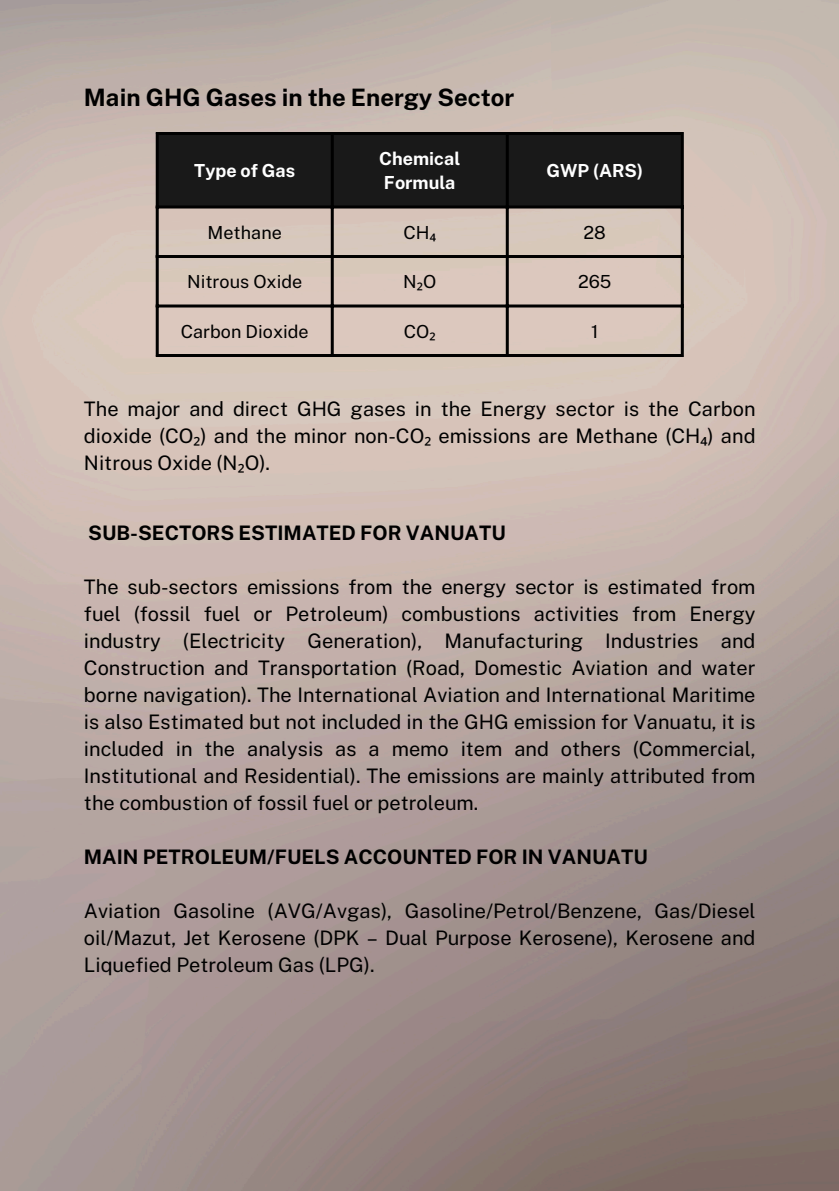
<style>
.page{position:relative;width:839px;height:1191px;background:#fff}
.page>*{position:absolute;margin:0;border:0;box-sizing:border-box;transform-origin:0 0}
.t1{font:700 24px "Public Sans";color:#000}
.t2{font:20px/27px "Public Sans";color:#000;text-align:justify}
.t3{font:700 20px "Public Sans";color:#000}
.t4{font:18px "Public Sans";color:#000}
.t5{font:700 18px/24px "Public Sans";color:#fff}
.s1{font-family:"Noto Sans"}
</style>
<div class="page">
<img style="left:0;top:0;width:838px;height:1191px">
<div style="left:159px;top:135px;width:521px;height:71px;background:#191919"></div>
<hr style="left:156px;top:135px;width:3px;height:219px;background:#000">
<hr style="left:331px;top:135px;width:3px;height:219px;background:#000">
<hr style="left:505px;top:135px;width:3px;height:219px;background:#000">
<hr style="left:680px;top:135px;width:3px;height:219px;background:#000">
<hr style="left:156px;top:132px;width:527px;height:3px;background:#000">
<hr style="left:156px;top:206px;width:527px;height:3px;background:#000">
<hr style="left:156px;top:255px;width:527px;height:3px;background:#000">
<hr style="left:156px;top:305px;width:527px;height:3px;background:#000">
<hr style="left:156px;top:354px;width:527px;height:3px;background:#000">
<p class="t1" style="left:84px;top:83px;width:432px">Main GHG Gases in the Energy Sector</p>
<h1 class="t5" style="left:194px;top:158px;width:102px">Type of Gas</h1>
<p class="t5" style="left:379px;top:146px;width:82px">Chemical<br>Formula</p>
<p class="t5" style="left:546px;top:158px;width:98px">GWP (ARS)</p>
<p class="t4" style="left:207px;top:221px;width:76px">Methane</p>
<p class="t4" style="left:403px;top:221px;width:34px">CH<span class="s1">₄</span></p>
<p class="t4" style="left:583px;top:221px;width:24px">28</p>
<p class="t4" style="left:187px;top:271px;width:117px">Nitrous Oxide</p>
<p class="t4" style="left:403px;top:271px;width:35px">N<span class="s1">₂</span>O</p>
<p class="t4" style="left:578px;top:271px;width:35px">265</p>
<p class="t4" style="left:181px;top:320px;width:129px">Carbon Dioxide</p>
<p class="t4" style="left:404px;top:320px;width:33px">CO<span class="s1">₂</span></p>
<p class="t4" style="left:591px;top:320px;width:9px">1</p>
<p class="t2" style="left:84px;top:395px;width:673px">The major and direct GHG gases in the Energy sector is the Carbon dioxide (CO<span class="s1">₂</span>) and the minor non-CO<span class="s1">₂</span> emissions are Methane (CH<span class="s1">₄</span>) and Nitrous Oxide (N<span class="s1">₂</span>O).</p>
<h2 class="t3" style="left:88px;top:521px;width:419px">SUB-SECTORS ESTIMATED FOR VANUATU</h2>
<p class="t2" style="left:84px;top:573px;width:673px">The sub-sectors emissions from the energy sector is estimated from fuel (fossil fuel or Petroleum) combustions activities from Energy industry (Electricity Generation), Manufacturing Industries and Construction and Transportation (Road, Domestic Aviation and water borne navigation). The International Aviation and International Maritime is also Estimated but not included in the GHG emission for Vanuatu, it is included in the analysis as a memo item and others (Commercial, Institutional and Residential). The emissions are mainly attributed from the combustion of fossil fuel or petroleum.</p>
<h2 class="t3" style="left:84px;top:845px;width:565px">MAIN PETROLEUM/FUELS ACCOUNTED FOR IN VANUATU</h2>
<p class="t2" style="left:84px;top:897px;width:673px">Aviation Gasoline (AVG/Avgas), Gasoline/Petrol/Benzene, Gas/Diesel oil/Mazut, Jet Kerosene (DPK – Dual Purpose Kerosene), Kerosene and Liquefied Petroleum Gas (LPG).</p>
</div>
